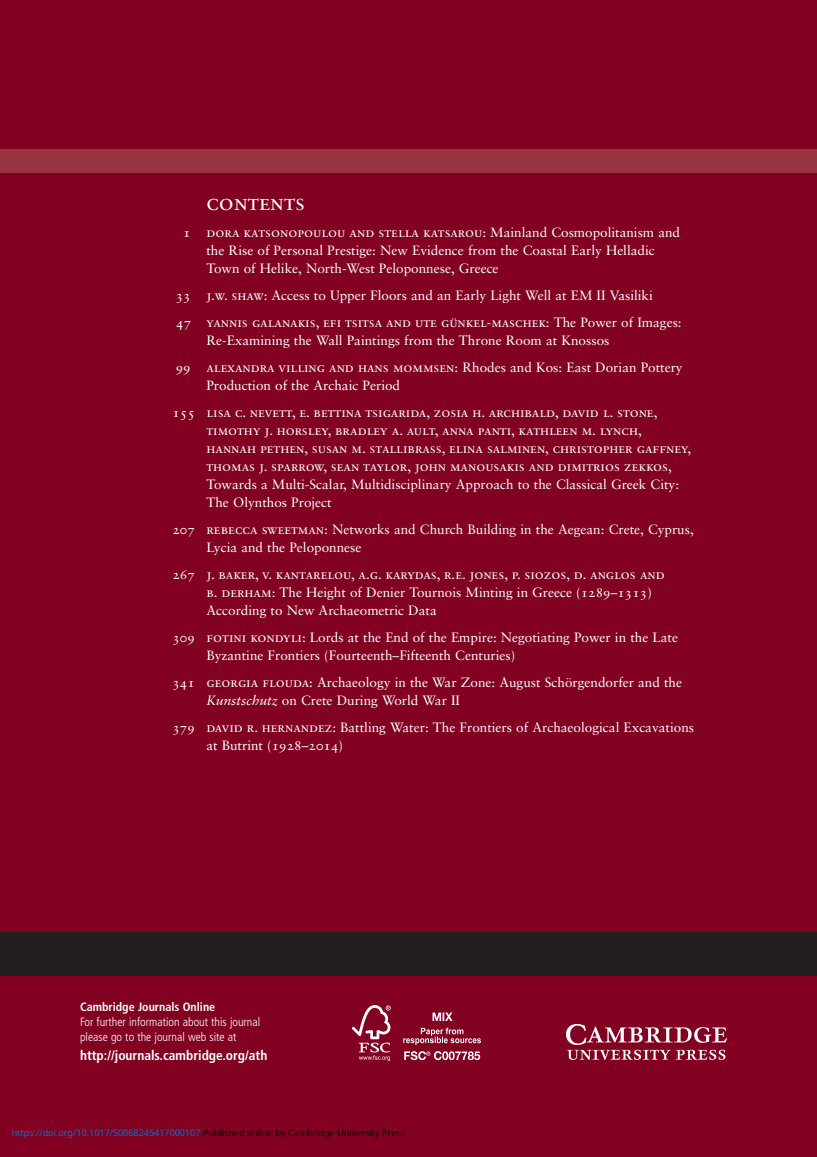
<style>
.page{position:relative;width:817px;height:1157px;background:#fff}
.page>*{position:absolute;margin:0;border:0;box-sizing:border-box;transform-origin:0 0}
.t1{font:22.5px "Sabon Roman SC";color:#fff}
.t2{font:13.5px/18px "Sabon";color:#fff}
.t3{font:13.5px/18px "Sabon Roman SC";color:#fff}
.t4{font:700 condensed 13.5px "Frutiger";color:#fff}
.t5{font:300 condensed 12px/15px "Frutiger";color:#fff}
.t6{font:9px "Noto Sans";color:#0172cf}
.s1{font-family:"Sabon Roman SC"}
.s2{font-family:"Sabon"}
.s3{font-style:italic}
.s4{font-weight:700}
.s5{color:#000}
</style>
<div class="page">
<div style="left:0;top:0;width:816px;height:1157px;background:#820123"></div>
<img style="left:566px;top:1024px;width:160px;height:35px">
<div style="left:0;top:149px;width:816px;height:23px;background:#98343f"></div>
<hr style="left:816px;top:0;width:1px;height:149px;background:#231f20">
<img style="left:353px;top:1006px;width:127px;height:54px">
<div style="left:0;top:932px;width:816px;height:44px;background:#231f20"></div>
<p class="t1" style="left:206px;top:192px;width:100px">contents</p>
<p class="t2" style="left:206px;top:224px;width:475px;text-indent:-23px"><span class="s1">1 dora katsonopoulou and stella katsarou:</span> Mainland Cosmopolitanism and the Rise of Personal Prestige: New Evidence from the Coastal Early Helladic<br>Town of Helike, North-West Peloponnese, Greece</p>
<p class="t2" style="left:176px;top:283px;width:507px;line-height:27px"><span class="s1">33 j.w. shaw:</span> Access to Upper Floors and an Early Light Well at EM II Vasiliki<br><span class="s1">47 yannis galanakis, efi tsitsa and ute günkel-maschek:</span> The Power of Images:</p>
<p class="t2" style="left:176px;top:328px;width:508px;line-height:27px;text-indent:31px">Re-Examining the Wall Paintings from the Throne Room at Knossos<br><span class="s1">99 alexandra villing and hans mommsen</span>: Rhodes and Kos: East Dorian Pottery</p>
<p class="t3" style="left:172px;top:373px;width:486px;line-height:27px;text-indent:34px"><span class="s2">Production of the Archaic Period<br></span>155 lisa c. nevett, e. bettina tsigarida, zosia h. archibald, david l. stone,</p>
<p class="t3" style="left:206px;top:422px;width:486px">timothy j. horsley, bradley a. ault, anna panti, kathleen m. lynch, hannah pethen, susan m. stallibrass, elina salminen, christopher gaffney, thomas j. sparrow, sean taylor, john manousakis and dimitrios zekkos, <span class="s2">Towards a Multi-Scalar, Multidisciplinary Approach to the Classical Greek City:<br>The Olynthos Project</span></p>
<p class="t2" style="left:206px;top:521px;width:488px;text-indent:-34px"><span class="s1">207 rebecca sweetman:</span> Networks and Church Building in the Aegean: Crete, Cyprus,<br>Lycia and the Peloponnese</p>
<p class="t3" style="left:206px;top:566px;width:460px;text-indent:-34px">267 j. baker, v. kantarelou, a.g. karydas, r.e. jones, p. siozos, d. anglos and b. derham: <span class="s2">The Height of Denier Tournois Minting in Greece (</span>1289–1313<span class="s2">)<br>According to New Archaeometric Data</span></p>
<p class="t2" style="left:206px;top:629px;width:473px;text-indent:-34px"><span class="s1">309 fotini kondyli:</span> Lords at the End of the Empire: Negotiating Power in the Late<br>Byzantine Frontiers (Fourteenth–Fifteenth Centuries)</p>
<p class="t2" style="left:206px;top:674px;width:477px;text-indent:-34px"><span class="s1">341 georgia flouda:</span> Archaeology in the War Zone: August Schörgendorfer and the<br><span class="s3">Kunstschutz</span> on Crete During World War II</p>
<p class="t2" style="left:206px;top:719px;width:489px;text-indent:-34px"><span class="s1">379 david r. hernandez:</span> Battling Water: The Frontiers of Archaeological Excavations at Butrint (<span class="s1">1928–2014</span>)</p>
<p class="t5" style="left:80px;top:1000px;width:182px"><span class="s4">Cambridge Journals Online<br></span>For further information about this journal please go to the journal web site at</p>
<p class="t4" style="left:80px;top:1050px;width:189px">http://journals.cambridge.org/ath</p>
<p class="t6" style="left:12px;top:1126px;width:394px">https://doi.org/10.1017/S0068245417000107 <span class="s5">Published online by Cambridge University Press</span></p>
</div>
